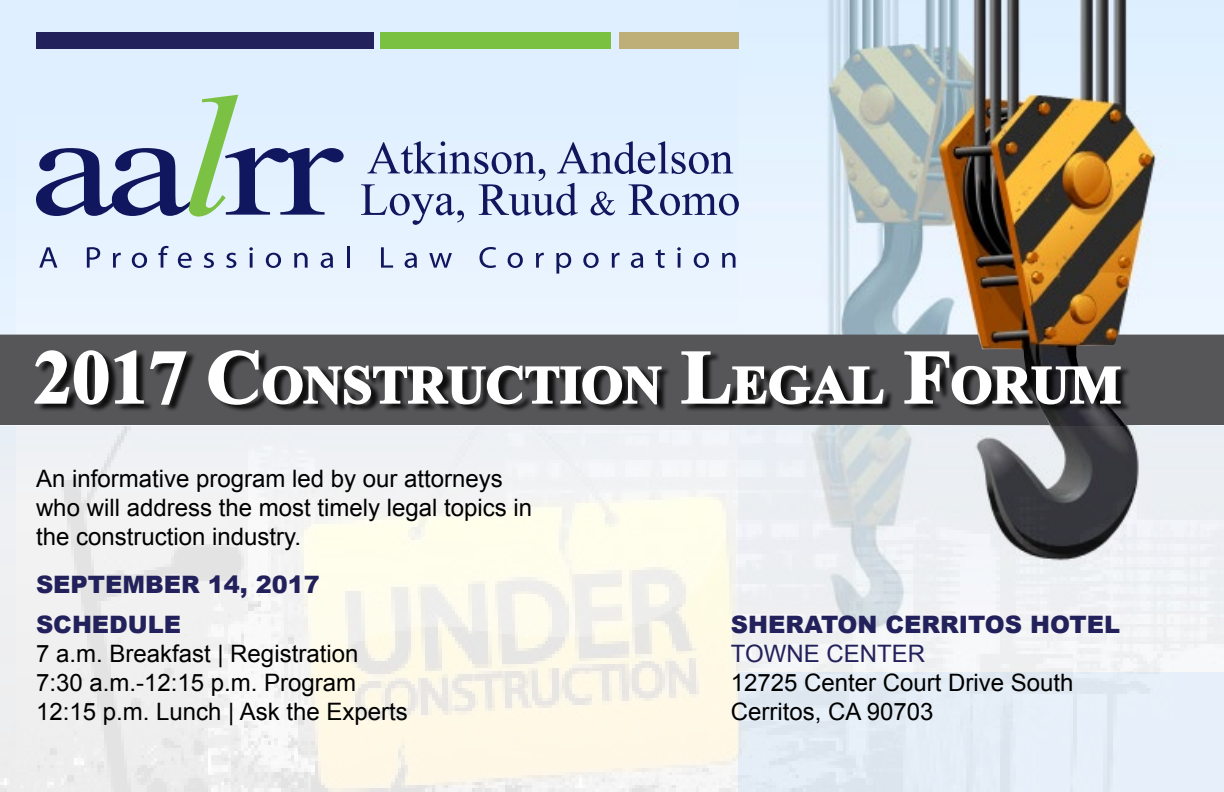
<style>
.page{position:relative;width:1224px;height:792px;background:#fff}
.page>*{position:absolute;margin:0;border:0;box-sizing:border-box;transform-origin:0 0}
.t1{font:700 53.2px "Times New Roman";color:#fff}
.t2{font:24px/28.8px "Arial";color:#000}
.t3{font:900 24px/40px "Arial";color:#23215b}
.t4{font:24px "Arial";color:#23215b}
.s1{font-size:76px}
</style>
<div class="page">
<div style="left:0;top:0;width:1224px;height:499px;background:#dfefff"></div>
<img style="left:738px;top:0;width:486px;height:426px">
<img style="left:0;top:426px;width:1224px;height:366px">
<div style="left:0;top:335px;width:903px;height:90px;background:#565659"></div>
<div style="left:36px;top:32px;width:337px;height:17px;background:#23215b"></div>
<div style="left:380px;top:32px;width:231px;height:17px;background:#7ac141"></div>
<div style="left:619px;top:32px;width:119px;height:17px;background:#bdaf77"></div>
<svg style="left:36px;top:95px;width:308px;height:122px"></svg>
<svg style="left:39px;top:247px;width:18px;height:21px"></svg>
<svg style="left:87px;top:247px;width:13px;height:21px"></svg>
<svg style="left:113px;top:253px;width:8px;height:15px"></svg>
<svg style="left:132px;top:253px;width:15px;height:15px"></svg>
<svg style="left:158px;top:246px;width:11px;height:22px"></svg>
<svg style="left:178px;top:253px;width:14px;height:15px"></svg>
<svg style="left:204px;top:253px;width:10px;height:15px"></svg>
<svg style="left:226px;top:253px;width:10px;height:15px"></svg>
<svg style="left:249px;top:247px;width:4px;height:4px"></svg>
<hr style="left:250px;top:253px;width:3px;height:15px;background:#11175e">
<svg style="left:266px;top:253px;width:15px;height:15px"></svg>
<svg style="left:294px;top:253px;width:14px;height:15px"></svg>
<svg style="left:321px;top:253px;width:12px;height:15px"></svg>
<hr style="left:347px;top:246px;width:3px;height:22px;background:#11175e">
<svg style="left:381px;top:247px;width:12px;height:21px"></svg>
<svg style="left:405px;top:253px;width:12px;height:15px"></svg>
<svg style="left:429px;top:253px;width:23px;height:15px"></svg>
<svg style="left:480px;top:247px;width:16px;height:21px"></svg>
<svg style="left:508px;top:253px;width:15px;height:15px"></svg>
<svg style="left:536px;top:253px;width:8px;height:15px"></svg>
<svg style="left:556px;top:253px;width:15px;height:21px"></svg>
<svg style="left:583px;top:253px;width:16px;height:15px"></svg>
<svg style="left:612px;top:253px;width:8px;height:15px"></svg>
<svg style="left:631px;top:253px;width:12px;height:15px"></svg>
<svg style="left:656px;top:250px;width:9px;height:18px"></svg>
<svg style="left:677px;top:247px;width:4px;height:21px"></svg>
<svg style="left:694px;top:253px;width:15px;height:15px"></svg>
<svg style="left:722px;top:253px;width:14px;height:15px"></svg>
<svg style="left:361px;top:141px;width:378px;height:84px"></svg>
<div style="left:37px;top:351px;width:1094px;height:62px;background:#000;opacity:.83"></div>
<svg style="left:33px;top:349px;width:155px;height:57px;background:#5d5d5f"></svg>
<svg style="left:207px;top:349px;width:456px;height:57px;background:#636365"></svg>
<svg style="left:680px;top:350px;width:205px;height:56px;background:#646466"></svg>
<svg style="left:903px;top:335px;width:321px;height:90px;background:#575454"></svg>
<h1 class="t1" style="left:34px;top:348px;width:1089px"><span class="s1">2017 C</span>ONSTRUCTION <span class="s1">L</span>EGAL <span class="s1">F</span>ORUM</h1>
<p class="t2" style="left:36px;top:465px;width:498px">An informative program led by our attorneys who will address the most timely legal topics in the construction industry.</p>
<p class="t3" style="left:36px;top:564px;width:285px">SEPTEMBER 14, 2017<br>SCHEDULE</p>
<p class="t2" style="left:36px;top:640px;width:373px">7 a.m. Breakfast | Registration<br>7:30 a.m.-12:15 p.m. Program<br>12:15 p.m. Lunch | Ask the Experts</p>
<p class="t3" style="left:731px;top:604px;width:391px">SHERATON CERRITOS HOTEL</p>
<p class="t4" style="left:731px;top:638px;width:196px">TOWNE CENTER</p>
<p class="t2" style="left:731px;top:669px;width:344px">12725 Center Court Drive South<br>Cerritos, CA 90703</p>
</div>
